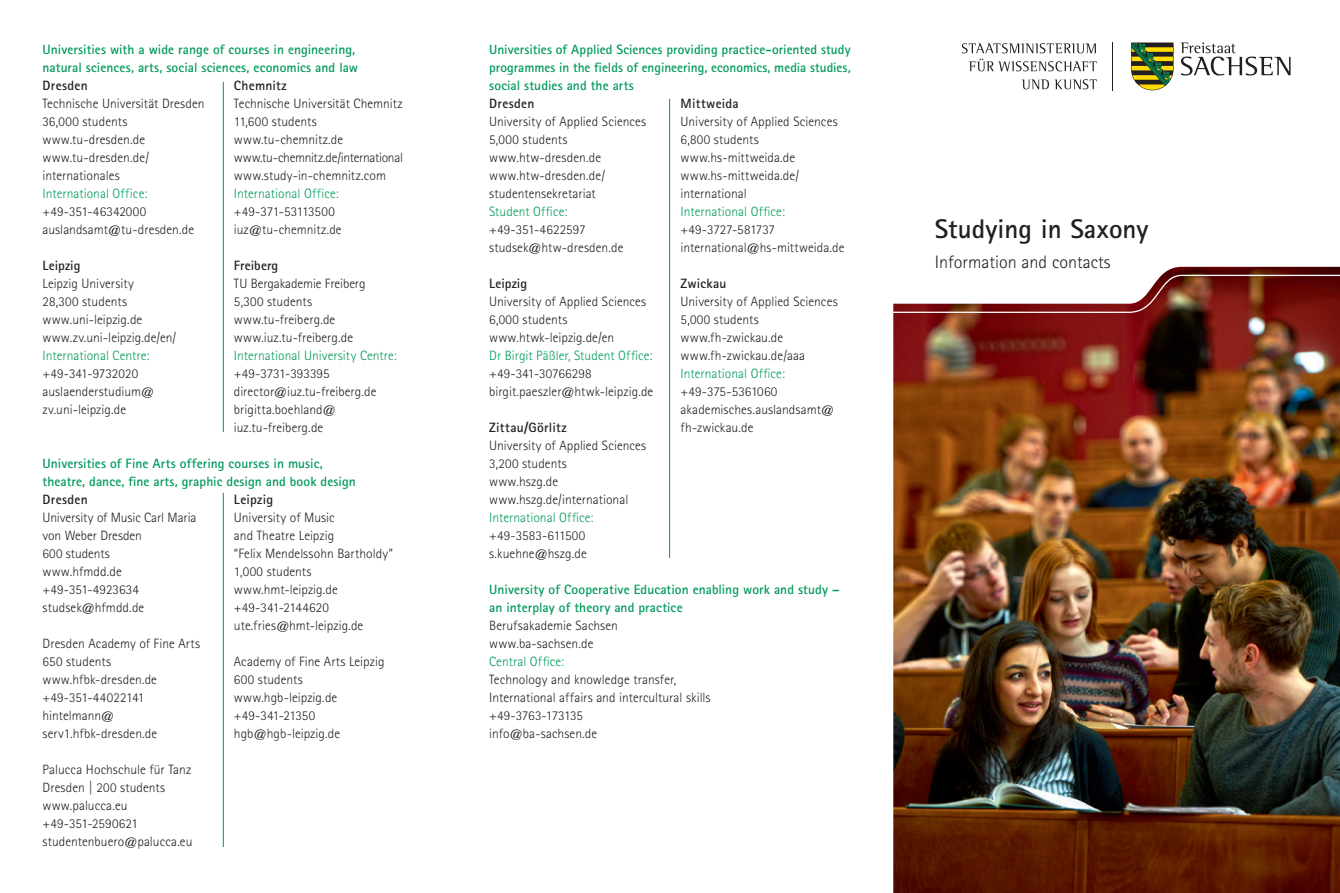
<style>
.page{position:relative;width:1340px;height:893px;background:#fff}
.page>*{position:absolute;margin:0;border:0;box-sizing:border-box;transform-origin:0 0}
.t1{font:700 27px "Rotis Sans Serif";color:#231f20}
.t2{font:300 18px "Rotis Sans Serif";color:#231f20}
.t3{font:300 13.5px/18px "Agfa Rotis Sans Serif";letter-spacing:.005em;color:#231f20}
.t4{font:700 13.5px/18px "Rotis Sans Serif";letter-spacing:.005em;color:#009a5a}
.t5{font:300 13.5px "Agfa Rotis Sans Serif";letter-spacing:.005em;color:#009a5a}
.t6{font:700 13.5px "Agfa Rotis Sans Serif";letter-spacing:.015em;color:#231f20}
</style>
<div class="page">
<svg style="left:1181px;top:43px;width:109px;height:33px"></svg>
<svg style="left:1131px;top:43px;width:42px;height:47px"></svg>
<hr style="left:1112px;top:43px;width:1px;height:48px;background:#231f20">
<svg style="left:961px;top:43px;width:134px;height:10px"></svg>
<svg style="left:968px;top:59px;width:128px;height:12px"></svg>
<svg style="left:1021px;top:79px;width:75px;height:10px"></svg>
<img style="left:893px;top:267px;width:446px;height:626px">
<hr style="left:223px;top:82px;width:1px;height:350px;background:#009a5a">
<hr style="left:669px;top:99px;width:1px;height:459px;background:#009a5a">
<hr style="left:223px;top:493px;width:1px;height:354px;background:#009a5a">
<p class="t4" style="left:43px;top:40px;width:317px">Universities with a wide range of courses in engineering, natural sciences, arts, social sciences, economics and law</p>
<p class="t6" style="left:43px;top:77px;width:47px">Dresden</p>
<p class="t3" style="left:43px;top:94px;width:163px">Technische Universität Dresden<br>36,000 students www.tu-dresden.de www.tu-dresden.de/ internationales</p>
<p class="t5" style="left:43px;top:186px;width:106px">International Office:</p>
<p class="t3" style="left:43px;top:202px;width:153px">+49-351-46342000 auslandsamt@tu-dresden.de</p>
<p class="t6" style="left:43px;top:257px;width:39px">Leipzig</p>
<p class="t3" style="left:43px;top:274px;width:135px">Leipzig University<br>28,300 students www.uni-leipzig.de www.zv.uni-leipzig.de/en/</p>
<p class="t5" style="left:43px;top:348px;width:108px">International Centre:</p>
<p class="t3" style="left:43px;top:364px;width:113px">+49-341-9732020 auslaenderstudium@ zv.uni-leipzig.de</p>
<p class="t6" style="left:234px;top:77px;width:54px">Chemnitz</p>
<p class="t3" style="left:234px;top:94px;width:170px">Technische Universität Chemnitz<br>11,600 students www.tu-chemnitz.de www.tu-chemnitz.de/international www.study-in-chemnitz.com</p>
<p class="t5" style="left:234px;top:185px;width:106px">International Office:</p>
<p class="t3" style="left:234px;top:202px;width:109px">+49-371-53113500 iuz@tu-chemnitz.de</p>
<p class="t6" style="left:234px;top:257px;width:46px">Freiberg</p>
<p class="t3" style="left:234px;top:274px;width:133px">TU Bergakademie Freiberg<br>5,300 students www.tu-freiberg.de www.iuz.tu-freiberg.de</p>
<p class="t5" style="left:234px;top:347px;width:164px">International University Centre:</p>
<p class="t3" style="left:234px;top:364px;width:144px">+49-3731-393395 director@iuz.tu-freiberg.de brigitta.boehland@ iuz.tu-freiberg.de</p>
<p class="t4" style="left:43px;top:454px;width:315px">Universities of Fine Arts offering courses in music, theatre, dance, fine arts, graphic design and book design</p>
<p class="t6" style="left:43px;top:491px;width:47px">Dresden</p>
<p class="t3" style="left:43px;top:508px;width:155px">University of Music Carl Maria von Weber Dresden<br>600 students<br>www.hfmdd.de +49-351-4923634 studsek@hfmdd.de</p>
<p class="t3" style="left:43px;top:634px;width:159px">Dresden Academy of Fine Arts<br>650 students www.hfbk-dresden.de +49-351-44022141 hintelmann@ serv1.hfbk-dresden.de</p>
<p class="t3" style="left:43px;top:760px;width:151px">Palucca Hochschule für Tanz<br>Dresden | 200 students www.palucca.eu +49-351-2590621 studentenbuero@palucca.eu</p>
<p class="t6" style="left:234px;top:491px;width:41px">Leipzig</p>
<p class="t3" style="left:234px;top:508px;width:160px">University of Music<br>and Theatre Leipzig<br>“Felix Mendelssohn Bartholdy”<br>1,000 students www.hmt-leipzig.de +49-341-2144620 ute.fries@hmt-leipzig.de</p>
<p class="t3" style="left:234px;top:652px;width:152px">Academy of Fine Arts Leipzig<br>600 students www.hgb-leipzig.de +49-341-21350 hgb@hgb-leipzig.de</p>
<p class="t4" style="left:489px;top:40px;width:363px;text-align:justify">Universities of Applied Sciences providing practice-oriented study programmes in the fields of engineering, economics, media studies, social studies and the arts</p>
<p class="t6" style="left:489px;top:95px;width:47px">Dresden</p>
<p class="t3" style="left:489px;top:112px;width:158px">University of Applied Sciences<br>5,000 students www.htw-dresden.de www.htw-dresden.de/ studentensekretariat</p>
<p class="t5" style="left:489px;top:204px;width:80px">Student Office:</p>
<p class="t3" style="left:489px;top:220px;width:136px">+49-351-4622597 studsek@htw-dresden.de</p>
<p class="t6" style="left:489px;top:275px;width:39px">Leipzig</p>
<p class="t3" style="left:489px;top:292px;width:158px">University of Applied Sciences<br>6,000 students www.htwk-leipzig.de/en</p>
<p class="t5" style="left:489px;top:347px;width:165px">Dr Birgit Päßler, Student Office:</p>
<p class="t3" style="left:489px;top:364px;width:166px">+49-341-30766298 birgit.paeszler@htwk-leipzig.de</p>
<p class="t6" style="left:489px;top:419px;width:79px">Zittau/Görlitz</p>
<p class="t3" style="left:489px;top:436px;width:158px">University of Applied Sciences<br>3,200 students<br>www.hszg.de www.hszg.de/international</p>
<p class="t5" style="left:489px;top:509px;width:106px">International Office:</p>
<p class="t3" style="left:489px;top:526px;width:99px">+49-3583-611500 s.kuehne@hszg.de</p>
<p class="t6" style="left:680px;top:95px;width:60px">Mittweida</p>
<p class="t3" style="left:680px;top:112px;width:158px">University of Applied Sciences<br>6,800 students www.hs-mittweida.de www.hs-mittweida.de/ international</p>
<p class="t5" style="left:680px;top:203px;width:106px">International Office:</p>
<p class="t3" style="left:680px;top:220px;width:165px">+49-3727-581737 international@hs-mittweida.de</p>
<p class="t6" style="left:680px;top:274px;width:47px">Zwickau</p>
<p class="t3" style="left:680px;top:292px;width:158px">University of Applied Sciences<br>5,000 students www.fh-zwickau.de www.fh-zwickau.de/aaa</p>
<p class="t5" style="left:680px;top:365px;width:106px">International Office:</p>
<p class="t3" style="left:680px;top:382px;width:155px">+49-375-5361060 akademisches.auslandsamt@ fh-zwickau.de</p>
<p class="t4" style="left:489px;top:580px;width:352px">University of Cooperative Education enabling work and study – an interplay of theory and practice</p>
<p class="t3" style="left:489px;top:616px;width:130px">Berufsakademie Sachsen www.ba-sachsen.de</p>
<p class="t5" style="left:489px;top:653px;width:76px">Central Office:</p>
<p class="t3" style="left:489px;top:670px;width:223px">Technology and knowledge transfer,<br>International affairs and intercultural skills +49-3763-173135<br>info@ba-sachsen.de</p>
<h1 class="t1" style="left:934px;top:212px;width:215px">Studying in Saxony</h1>
<h2 class="t2" style="left:934px;top:251px;width:177px">Information and contacts</h2>
</div>
